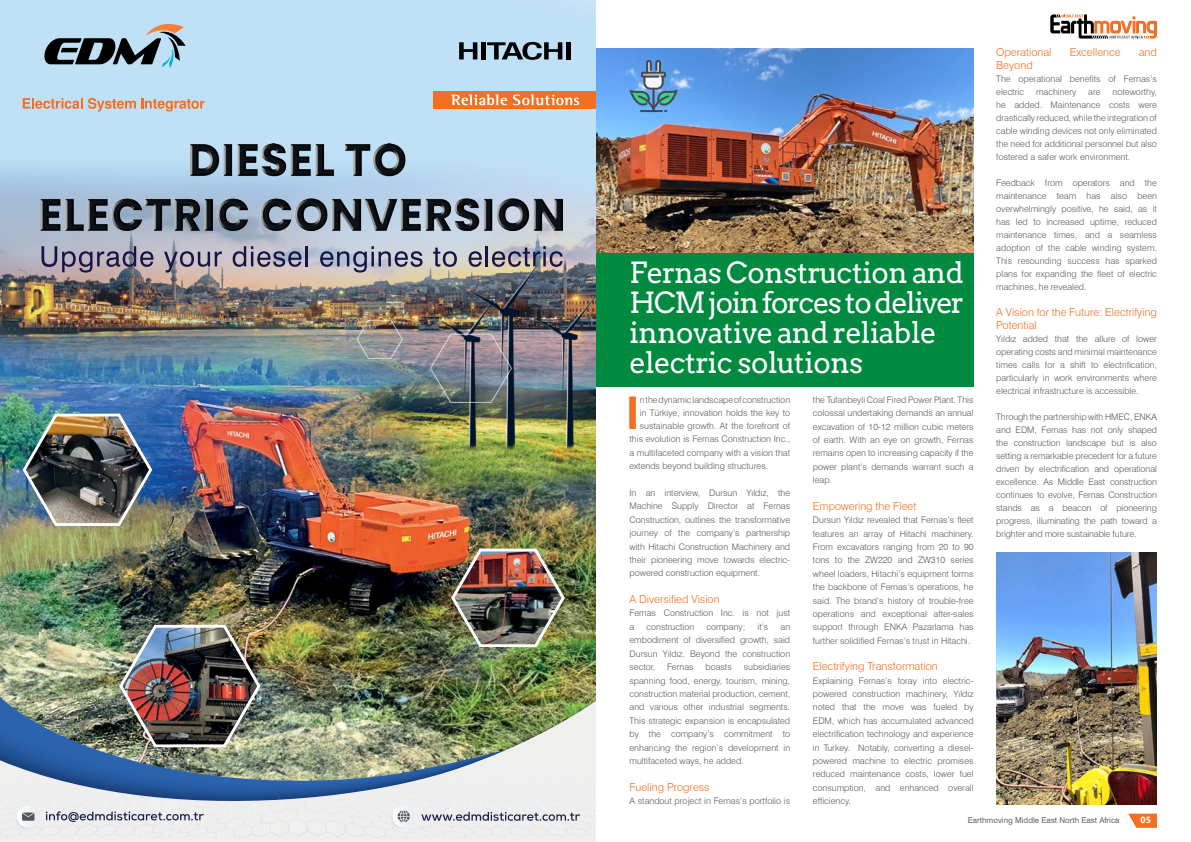
<style>
.page{position:relative;width:1191px;height:842px;background:#fff}
.page>*{position:absolute;margin:0;border:0;box-sizing:border-box;transform-origin:0 0}
.t1{font:700 45.1px "Swiss 721 BT";color:#f36f21}
.t2{font:29px/30px "Twentytwelve Slab";letter-spacing:-.01em;color:#fff}
.t3{font:300 11px/13px "Swiss 721 BT";color:#f36f21}
.t4{font:300 9px/13.4px "Swiss 721 BT";color:#58595b;text-align:justify}
.t5{font:700 9px "Microsoft Tai Le";color:#fff}
.t6{font:8px "Swiss 721 BT";color:#636466}
</style>
<div class="page">
<svg style="left:1128px;top:814px;width:29px;height:14px"></svg>
<svg style="left:1050px;top:14px;width:107px;height:25px"></svg>
<div style="left:595px;top:252px;width:378px;height:134px;background:#008a3f"></div>
<img style="left:996px;top:552px;width:161px;height:252px">
<img style="left:595px;top:48px;width:378px;height:204px">
<svg style="left:629px;top:60px;width:48px;height:52px;background:#6798c1"></svg>
<img style="left:0;top:0;width:595px;height:546px">
<img style="left:41px;top:143px;width:522px;height:87px">
<img style="left:21px;top:411px;width:133px;height:116px">
<img style="left:430px;top:334px;width:82px;height:69px">
<svg style="left:356px;top:320px;width:47px;height:39px;background:#96908b"></svg>
<svg style="left:34px;top:21px;width:152px;height:47px;background:#889ca9"></svg>
<svg style="left:23px;top:98px;width:113px;height:14px;background:#d0baaf"></svg>
<svg style="left:142px;top:98px;width:62px;height:14px"></svg>
<hr style="left:566px;top:42px;width:4px;height:17px;background:#000">
<svg style="left:459px;top:42px;width:18px;height:17px"></svg>
<hr style="left:481px;top:42px;width:4px;height:17px;background:#000">
<svg style="left:487px;top:42px;width:75px;height:18px"></svg>
<div style="left:433px;top:91px;width:162px;height:17px;background:#f36f21"></div>
<svg style="left:451px;top:94px;width:56px;height:11px"></svg>
<svg style="left:513px;top:94px;width:66px;height:11px"></svg>
<svg style="left:41px;top:246px;width:112px;height:26px;background:#8f899c"></svg>
<svg style="left:164px;top:251px;width:58px;height:22px"></svg>
<svg style="left:233px;top:246px;width:68px;height:21px"></svg>
<hr style="left:305px;top:246px;width:3px;height:20px;background:#181546">
<svg style="left:320px;top:246px;width:102px;height:26px;background:#9c9eb0"></svg>
<svg style="left:433px;top:248px;width:24px;height:19px"></svg>
<svg style="left:468px;top:251px;width:14px;height:16px"></svg>
<hr style="left:485px;top:246px;width:3px;height:20px;background:#181546">
<svg style="left:492px;top:246px;width:70px;height:21px"></svg>
<img style="left:0;top:546px;width:596px;height:296px">
<h2 class="t2" style="left:629px;top:258px;width:335px">Fernas Construction and<br>HCM join forces to deliver innovative and reliable electric solutions</h2>
<h1 class="t1" style="left:626px;top:382px;width:15px">I</h1>
<p class="t4" style="left:640px;top:393px;width:152px">n the dynamic landscape of construction</p>
<p class="t4" style="left:640px;top:406px;width:152px">in Türkiye, innovation holds the key to</p>
<p class="t4" style="left:640px;top:419px;width:152px">sustainable growth. At the forefront of</p>
<p class="t4" style="left:629px;top:432px;width:162px">this evolution is Fernas Construction Inc.,</p>
<p class="t4" style="left:629px;top:446px;width:162px">a multifaceted company with a vision that</p>
<p class="t4" style="left:629px;top:459px;width:140px">extends beyond building structures.</p>
<p class="t4" style="left:629px;top:486px;width:162px">In an interview, Dursun Yıldız, the Machine Supply Director at Fernas Construction, outlines the transformative journey of the company’s partnership with Hitachi Construction Machinery and their pioneering move towards electric&shy;powered construction equipment.</p>
<p class="t3" style="left:629px;top:593px;width:92px">A Diversified Vision</p>
<p class="t4" style="left:629px;top:606px;width:162px">Fernas Construction Inc. is not just a</p>
<p class="t4" style="left:646px;top:620px;width:49px">construction</p>
<p class="t4" style="left:706px;top:620px;width:40px">company;</p>
<p class="t4" style="left:757px;top:620px;width:12px">it’s</p>
<p class="t4" style="left:629px;top:620px;width:162px;text-indent:151px">an embodiment of diversified growth, said Dursun Yıldız. Beyond the construction sector,</p>
<p class="t4" style="left:629px;top:660px;width:162px;text-indent:114px">subsidiaries spanning food, energy, tourism, mining, construction material production, cement, and various other industrial segments.<br>This strategic expansion is encapsulated by the company’s commitment to enhancing the region’s development in multifaceted ways, he added.</p>
<p class="t3" style="left:629px;top:780px;width:82px">Fueling Progress</p>
<p class="t4" style="left:629px;top:794px;width:162px">A standout project in Fernas’s portfolio is</p>
<p class="t4" style="left:667px;top:660px;width:28px">Fernas</p>
<p class="t4" style="left:705px;top:660px;width:28px">boasts</p>
<p class="t4" style="left:813px;top:393px;width:162px">the Tufanbeyli Coal Fired Power Plant. This colossal undertaking demands an annual excavation of 10-12 million cubic meters of earth. With an eye on growth, Fernas remains open to increasing capacity if the power plant’s demands warrant such a leap.</p>
<p class="t3" style="left:813px;top:499px;width:105px">Empowering the Fleet</p>
<p class="t4" style="left:813px;top:513px;width:162px">Dursun Yıldız revealed that Fernas’s fleet features an array of Hitachi machinery.<br>From excavators ranging from 20 to 90 tons to the ZW220 and ZW310 series wheel loaders, Hitachi’s equipment forms the backbone of Fernas’s operations, he said. The brand’s history of trouble-free operations and exceptional after-sales support through ENKA Pazarlama has further solidified Fernas’s trust in Hitachi.</p>
<p class="t3" style="left:813px;top:660px;width:126px">Electrifying Transformation</p>
<p class="t4" style="left:813px;top:674px;width:162px">Explaining Fernas’s foray into electric&shy;powered construction machinery, Yıldız noted that the move was fueled by EDM, which has accumulated advanced electrification technology and experience in Turkey. Notably, converting a diesel&shy;powered machine to electric promises reduced maintenance costs, lower fuel consumption, and enhanced overall efficiency.</p>
<p class="t3" style="left:996px;top:46px;width:57px">Operational</p>
<p class="t3" style="left:1069px;top:46px;width:52px">Excellence</p>
<p class="t3" style="left:1138px;top:46px;width:20px">and</p>
<p class="t3" style="left:996px;top:59px;width:38px">Beyond</p>
<p class="t4" style="left:996px;top:73px;width:162px;line-height:13px">The operational benefits of Fernas’s electric</p>
<p class="t4" style="left:996px;top:86px;width:162px;line-height:13px;text-indent:116px">noteworthy, he added. Maintenance costs were drastically reduced, while the integration of cable winding devices not only eliminated the need for additional personnel but also fostered a safer work environment.</p>
<p class="t4" style="left:996px;top:177px;width:162px;line-height:13px">Feedback from operators and the maintenance team has also been overwhelmingly positive, he said, as it has led to increased uptime, reduced maintenance times, and a seamless adoption of the cable winding system.<br>This resounding success has sparked plans for expanding the fleet of electric machines, he revealed.</p>
<p class="t3" style="left:996px;top:306px;width:162px">A Vision for the Future: Electrifying<br>Potential</p>
<p class="t4" style="left:996px;top:333px;width:162px;line-height:13px">Yıldız added that the allure of lower operating costs and minimal maintenance times calls for a shift to electrification, particularly in work environments where electrical infrastructure is accessible.</p>
<p class="t4" style="left:996px;top:411px;width:162px;line-height:13px">Through the partnership with HMEC, ENKA and EDM, Fernas has not only shaped the construction landscape but is also setting a remarkable precedent for a future driven by electrification and operational excellence. As Middle East construction continues to evolve, Fernas Construction stands as a beacon of pioneering progress, illuminating the path toward a brighter and more sustainable future.</p>
<p class="t4" style="left:1036px;top:85px;width:42px">machinery</p>
<p class="t4" style="left:1088px;top:85px;width:14px">are</p>
<p class="t6" style="left:967px;top:815px;width:153px">Earthmoving Middle East North East Africa</p>
<p class="t5" style="left:1140px;top:815px;width:12px">05</p>
</div>
